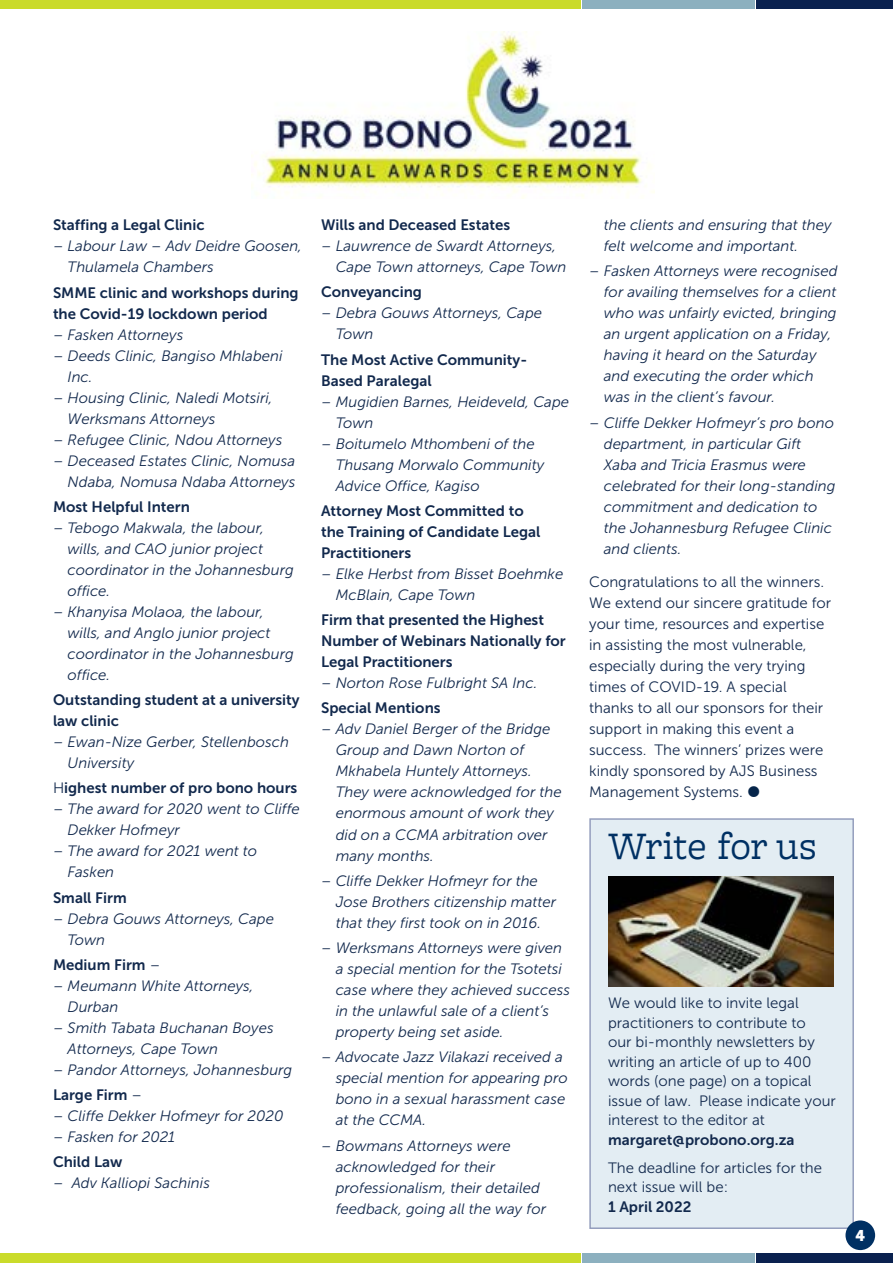
<style>
.page{position:relative;width:893px;height:1263px;background:#fff}
.page>*{position:absolute;margin:0;border:0;box-sizing:border-box;transform-origin:0 0}
.t1{font:40.5px "Freight Macro Pro";color:#003063}
.t2{font:15.45px "Museo 900";color:#fff}
.t3{font:italic 15px/21px "Museo Sans 300";color:#12294d}
.t4{font:15px/21px "Museo Sans 300";color:#12294d}
.t5{font:15px/21px "Museo Sans 700";color:#12294d}
.s1{font-style:normal}
.s2{font-family:"Museo Sans 300"}
</style>
<div class="page">
<div style="left:0;top:0;width:580px;height:8px;background:#cadb2a"></div>
<div style="left:757px;top:0;width:136px;height:8px;background:#0a214f"></div>
<div style="left:583px;top:0;width:172px;height:8px;background:#8cb0bf"></div>
<div style="left:0;top:1254px;width:580px;height:9px;background:#cadb2a"></div>
<div style="left:757px;top:1254px;width:136px;height:9px;background:#0a214f"></div>
<div style="left:583px;top:1254px;width:172px;height:9px;background:#8cb0bf"></div>
<div style="left:589px;top:818px;width:265px;height:411px;background:#e3edf3;border:2px solid #949ebd"></div>
<img style="left:608px;top:876px;width:225px;height:111px">
<img style="left:254px;top:32px;width:400px;height:167px">
<div style="left:845px;top:1220px;width:30px;height:30px;background:#003063;border-radius:50%"></div>
<p class="t5" style="left:53px;top:215px;width:153px">Staffing a Legal Clinic</p>
<p class="t3" style="left:68px;top:236px;width:236px;text-indent:-15px">– Labour Law – Adv Deidre Goosen,<br>Thulamela Chambers</p>
<p class="t5" style="left:53px;top:282px;width:247px">SMME clinic and workshops during the Covid-19 lockdown period</p>
<p class="t3" style="left:53px;top:324px;width:132px">– Fasken Attorneys</p>
<p class="t3" style="left:68px;top:345px;width:216px;text-indent:-15px"><span class="s1">–</span> Deeds Clinic, Bangiso Mhlabeni<br>Inc.</p>
<p class="t3" style="left:68px;top:387px;width:206px;text-indent:-15px"><span class="s1">–</span> Housing Clinic, Naledi Motsiri,<br>Werksmans Attorneys</p>
<p class="t3" style="left:53px;top:429px;width:231px"><span class="s1">–</span> Refugee Clinic, Ndou Attorneys</p>
<p class="t3" style="left:53px;top:450px;width:244px;text-align:right"><span class="s1">–</span> Deceased Estates Clinic, Nomusa<br>Ndaba, Nomusa Ndaba Attorneys</p>
<p class="t5" style="left:53px;top:496px;width:138px">Most Helpful Intern</p>
<p class="t3" style="left:68px;top:517px;width:228px;text-indent:-15px">– Tebogo Makwala, the labour, wills, and CAO junior project coordinator in the Johannesburg office.</p>
<p class="t3" style="left:68px;top:601px;width:228px;text-indent:-15px">– Khanyisa Molaoa, the labour, wills, and Anglo junior project coordinator in the Johannesburg office.</p>
<p class="t5" style="left:53px;top:689px;width:248px">Outstanding student at a university law clinic</p>
<p class="t3" style="left:68px;top:731px;width:223px;text-indent:-15px">– Ewan-Nize Gerber, Stellenbosch<br>University</p>
<p class="t5" style="left:53px;top:778px;width:246px"><span class="s2">H</span>ighest number of pro bono hours</p>
<p class="t3" style="left:68px;top:799px;width:234px;text-indent:-15px">– The award for 2020 went to Cliffe<br>Dekker Hofmeyr</p>
<p class="t3" style="left:68px;top:841px;width:191px;text-indent:-15px">– The award for 2021 went to<br>Fasken</p>
<p class="t5" style="left:53px;top:887px;width:75px">Small Firm</p>
<p class="t3" style="left:68px;top:908px;width:208px;text-indent:-15px">– Debra Gouws Attorneys, Cape<br>Town</p>
<p class="t5" style="left:53px;top:954px;width:109px">Medium Firm <span class="s2">–</span></p>
<p class="t3" style="left:68px;top:975px;width:187px;text-indent:-15px">– Meumann White Attorneys,<br>Durban</p>
<p class="t3" style="left:68px;top:1017px;width:208px;text-indent:-15px">– Smith Tabata Buchanan Boyes<br>Attorneys, Cape Town</p>
<p class="t3" style="left:53px;top:1059px;width:241px">– Pandor Attorneys, Johannesburg</p>
<p class="t5" style="left:53px;top:1084px;width:91px">Large Firm <span class="s2">–</span></p>
<p class="t3" style="left:53px;top:1105px;width:232px">– Cliffe Dekker Hofmeyr for 2020</p>
<p class="t3" style="left:53px;top:1126px;width:124px">– Fasken for 2021</p>
<p class="t5" style="left:53px;top:1151px;width:71px">Child Law</p>
<p class="t3" style="left:53px;top:1173px;width:158px">– Adv Kalliopi Sachinis</p>
<p class="t5" style="left:321px;top:214px;width:191px">Wills and Deceased Estates</p>
<p class="t3" style="left:336px;top:236px;width:232px;text-indent:-15px">– Lauwrence de Swardt Attorneys,<br>Cape Town attorneys, Cape Town</p>
<p class="t5" style="left:321px;top:282px;width:102px">Conveyancing</p>
<p class="t3" style="left:336px;top:303px;width:208px;text-indent:-15px">– Debra Gouws Attorneys, Cape<br>Town</p>
<p class="t5" style="left:321px;top:349px;width:208px">The Most Active Community-<br>Based Paralegal</p>
<p class="t3" style="left:336px;top:391px;width:235px;text-indent:-15px">– Mugidien Barnes, Heideveld, Cape<br>Town</p>
<p class="t3" style="left:336px;top:433px;width:210px;text-indent:-15px">– Boitumelo Mthombeni of the<br>Thusang Morwalo Community<br>Advice Office, Kagiso</p>
<p class="t5" style="left:321px;top:500px;width:221px">Attorney Most Committed to the Training of Candidate Legal<br>Practitioners</p>
<p class="t3" style="left:336px;top:563px;width:229px;text-indent:-15px">– Elke Herbst from Bisset Boehmke<br>McBlain, Cape Town</p>
<p class="t5" style="left:321px;top:609px;width:246px">Firm that presented the Highest<br>Number of Webinars Nationally for<br>Legal Practitioners</p>
<p class="t3" style="left:321px;top:673px;width:218px">– Norton Rose Fulbright SA Inc.</p>
<p class="t5" style="left:321px;top:698px;width:121px">Special Mentions</p>
<p class="t3" style="left:336px;top:719px;width:227px;text-indent:-15px">– Adv Daniel Berger of the Bridge<br>Group and Dawn Norton of<br>Mkhabela Huntely Attorneys.<br>They were acknowledged for the enormous amount of work they did on a CCMA arbitration over many months.</p>
<p class="t3" style="left:336px;top:870px;width:222px;text-indent:-15px">– Cliffe Dekker Hofmeyr for the<br>Jose Brothers citizenship matter that they first took on in 2016.</p>
<p class="t3" style="left:336px;top:937px;width:236px;text-indent:-15px">– Werksmans Attorneys were given a special mention for the Tsotetsi case where they achieved success in the unlawful sale of a client’s property being set aside.</p>
<p class="t3" style="left:336px;top:1047px;width:234px;text-indent:-15px">– Advocate Jazz Vilakazi received a special mention for appearing pro bono in a sexual harassment case at the CCMA.</p>
<p class="t3" style="left:336px;top:1135px;width:212px;text-indent:-15px">– Bowmans Attorneys were acknowledged for their professionalism, their detailed feedback, going all the way for</p>
<p class="t3" style="left:604px;top:215px;width:229px">the clients and ensuring that they felt welcome and important.</p>
<p class="t3" style="left:604px;top:261px;width:235px;text-indent:-15px">– Fasken Attorneys were recognised for availing themselves for a client who was unfairly evicted, bringing an urgent application on a Friday, having it heard on the Saturday and executing the order which was in the client’s favour.</p>
<p class="t3" style="left:604px;top:412px;width:233px;text-indent:-15px">– Cliffe Dekker Hofmeyr’s pro bono department, in particular Gift<br>Xaba and Tricia Erasmus were celebrated for their long-standing commitment and dedication to the Johannesburg Refugee Clinic and clients.</p>
<p class="t4" style="left:589px;top:572px;width:244px">Congratulations to all the winners.<br>We extend our sincere gratitude for your time, resources and expertise in assisting the most vulnerable, especially during the very trying times of COVID-19. A special thanks to all our sponsors for their support in making this event a success. The winners’ prizes were kindly sponsored by AJS Business<br>Management Systems.</p>
<h1 class="t1" style="left:608px;top:818px;width:211px">Write for us</h1>
<p class="t4" style="left:608px;top:993px;width:229px;line-height:19.5px">We would like to invite legal practitioners to contribute to<br>our bi-monthly newsletters by writing an article of up to 400 words (one page) on a topical issue of law. Please indicate your interest to the editor at</p>
<p class="t5" style="left:608px;top:1129px;width:188px">margaret@probono.org.za</p>
<p class="t4" style="left:608px;top:1158px;width:215px;line-height:19.5px">The deadline for articles for the next issue will be:</p>
<p class="t5" style="left:608px;top:1196px;width:85px">1 April 2022</p>
<p class="t2" style="left:856px;top:1226px;width:11px">4</p>
</div>
